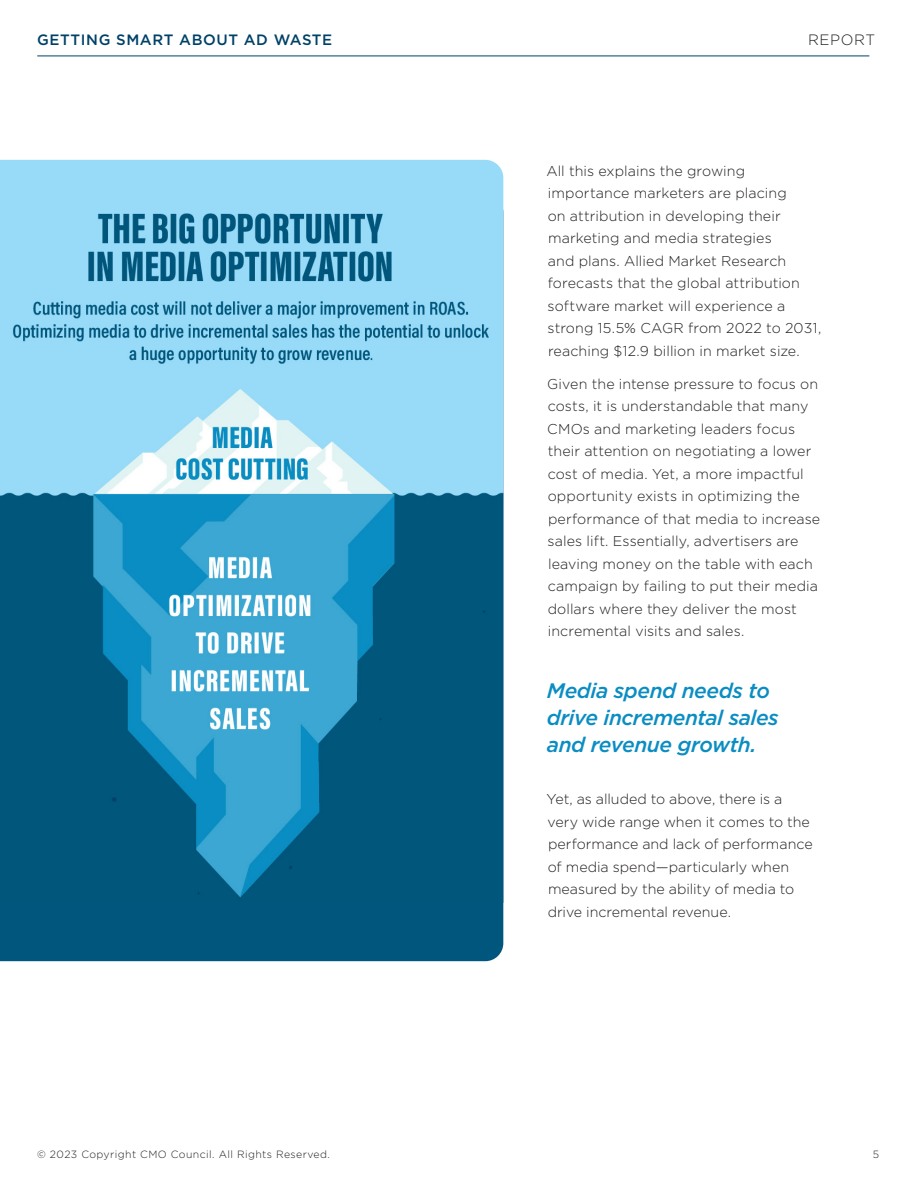
<style>
.page{position:relative;width:918px;height:1188px;background:#fff}
.page>*{position:absolute;margin:0;border:0;box-sizing:border-box;transform-origin:0 0}
.Body_Text{font:italic 500 21px/27px "Gotham";letter-spacing:-.02em;color:#0a8dc2}
.t1{font:500 15px "Gotham";letter-spacing:.04em;color:#004168}
.t2{font:300 15px "Gotham";letter-spacing:.04em;color:#231f20}
.Body_Text-2{font:300 14.25px/22.5px "Gotham";letter-spacing:.005em;color:#231f20}
.t3{font:300 10.5px "Gotham";letter-spacing:.04em;color:#231f20}
</style>
<div class="page">
<hr style="left:37px;top:56px;width:832px;height:1px;background:#004168">
<div style="left:0;top:903px;width:503px;height:58px;background:#00567c"></div>
<img style="left:0;top:212px;width:503px;height:691px">
<div style="left:0;top:160px;width:503px;height:52px;background:#98dbf8"></div>
<p class="t1" style="left:37px;top:29px;width:297px">GETTING SMART ABOUT AD WASTE</p>
<p class="t2" style="left:808px;top:30px;width:69px">REPORT</p>
<p class="Body_Text-2" style="left:546px;top:159px;width:276px">All this explains the growing importance marketers are placing<br>on attribution in developing their marketing and media strategies<br>and plans. Allied Market Research forecasts that the global attribution software market will experience a strong 15.5% CAGR from 2022 to 2031, reaching $12.9 billion in market size.</p>
<p class="Body_Text-2" style="left:547px;top:372px;width:274px">Given the intense pressure to focus on costs, it is understandable that many CMOs and marketing leaders focus their attention on negotiating a lower cost of media. Yet, a more impactful opportunity exists in optimizing the performance of that media to increase sales lift. Essentially, advertisers are leaving money on the table with each campaign by failing to put their media dollars where they deliver the most incremental visits and sales.</p>
<p class="Body_Text" style="left:547px;top:677px;width:233px">Media spend needs to drive incremental sales and revenue growth.</p>
<p class="Body_Text-2" style="left:547px;top:787px;width:268px">Yet, as alluded to above, there is a very wide range when it comes to the performance and lack of performance of media spend—particularly when measured by the ability of media to drive incremental revenue.</p>
<p class="t3" style="left:37px;top:1148px;width:294px">© 2023 Copyright CMO Council. All Rights Reserved.</p>
<p class="t3" style="left:873px;top:1148px;width:8px">5</p>
</div>
